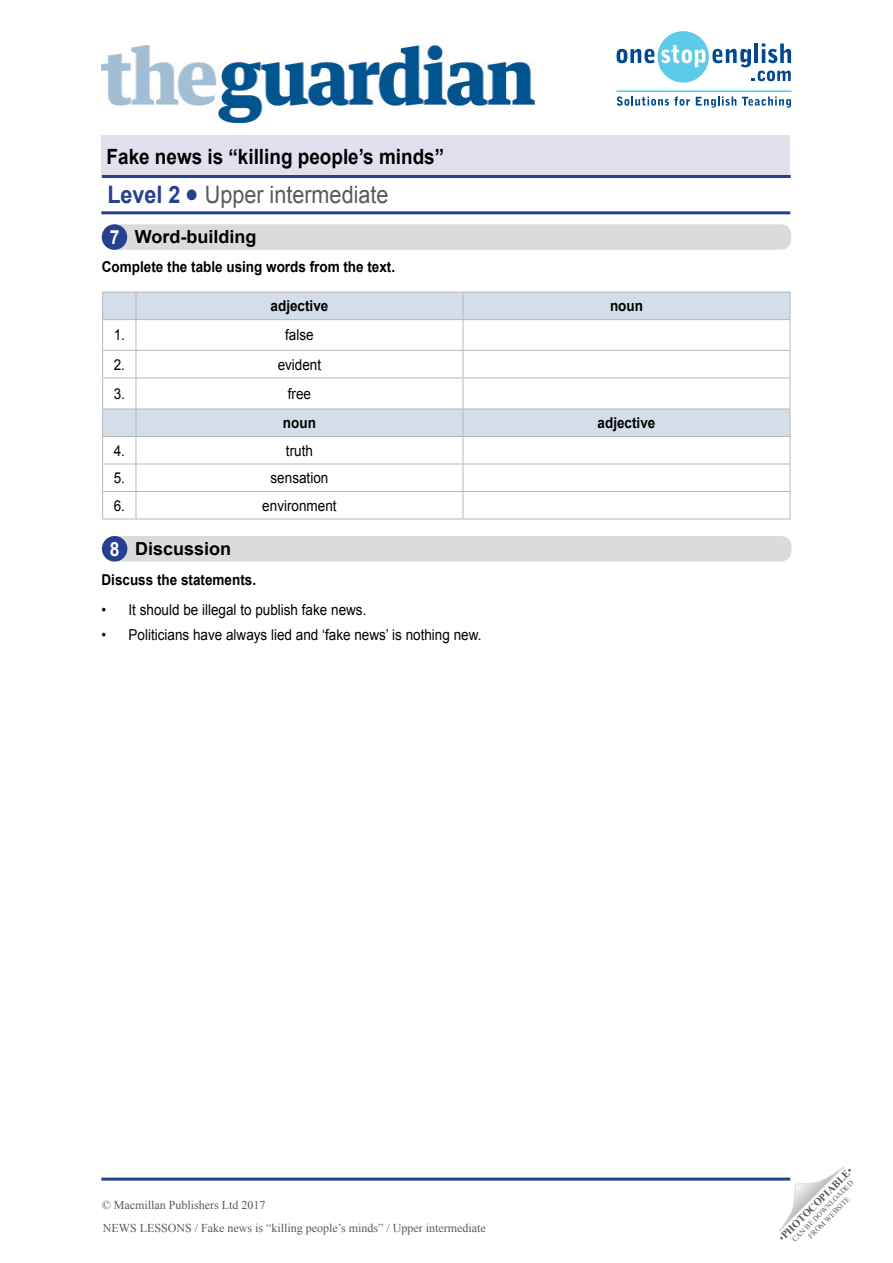
<style>
.page{position:relative;width:893px;height:1263px;background:#fff}
.page>*{position:absolute;margin:0;border:0;box-sizing:border-box;transform-origin:0 0}
.t1{font:24px "Arial";color:#58595b;scale:.9 1}
.t2{font:700 21px "Arial";color:#000;scale:.9 1}
.key_exercise_titles{font:700 19.5px "Arial";color:#fff;scale:.9 1}
.t3{font:700 18px "Arial";color:#000}
.key_exercise_titles-2{font:15px "Arial";color:#000;scale:.9 1}
.body_text{font:700 15px "Arial";color:#000;scale:.9 1}
.key_exercise_titles-3{font:700 15px "Arial";color:#000;scale:.9 1}
.t4{font:12px "Times New Roman";color:#58595b}
.t5{font:700 10.5px "Times New Roman";color:#58595b}
.t6{font:7.5px/9px "Times New Roman";color:#58595b;text-align:center}
.s1{font-weight:700;color:#25408f}
.s2{color:#25408f}
.s3{font-weight:400}
</style>
<div class="page">
<div style="left:101px;top:135px;width:689px;height:40px;background:#e1e0ed"></div>
<svg style="left:617px;top:31px;width:174px;height:52px"></svg>
<svg style="left:617px;top:97px;width:73px;height:9px"></svg>
<svg style="left:696px;top:97px;width:40px;height:11px"></svg>
<svg style="left:742px;top:97px;width:49px;height:11px"></svg>
<hr style="left:617px;top:91px;width:174px;height:1px;background:#5ccae8">
<svg style="left:779px;top:1167px;width:65px;height:64px"></svg>
<hr style="left:102px;top:175px;width:689px;height:3px;background:#25408f">
<hr style="left:101px;top:211px;width:689px;height:3px;background:#25408f">
<hr style="left:101px;top:1177px;width:689px;height:3px;background:#25408f">
<img style="left:102px;top:46px;width:434px;height:76px">
<div style="left:103px;top:224px;width:688px;height:26px;background:#dadbdc;border-radius:10px"></div>
<div style="left:102px;top:224px;width:25px;height:26px;background:#25408f;border-radius:50%"></div>
<svg style="left:103px;top:293px;width:687px;height:143px"></svg>
<hr style="left:102px;top:292px;width:34px;height:1px;background:#b6b8ba">
<svg style="left:102px;top:292px;width:1px;height:27px"></svg>
<hr style="left:136px;top:292px;width:327px;height:1px;background:#b6b8ba">
<svg style="left:136px;top:292px;width:1px;height:27px"></svg>
<hr style="left:463px;top:292px;width:327px;height:1px;background:#b6b8ba">
<svg style="left:463px;top:292px;width:1px;height:27px"></svg>
<svg style="left:790px;top:292px;width:1px;height:27px"></svg>
<hr style="left:102px;top:319px;width:34px;height:1px;background:#b6b8ba">
<hr style="left:102px;top:320px;width:1px;height:30px;background:#b6b8ba">
<hr style="left:136px;top:319px;width:327px;height:1px;background:#b6b8ba">
<hr style="left:136px;top:320px;width:1px;height:30px;background:#b6b8ba">
<hr style="left:463px;top:319px;width:327px;height:1px;background:#b6b8ba">
<hr style="left:463px;top:320px;width:1px;height:30px;background:#b6b8ba">
<hr style="left:790px;top:320px;width:1px;height:30px;background:#b6b8ba">
<hr style="left:102px;top:350px;width:34px;height:1px;background:#b6b8ba">
<svg style="left:102px;top:351px;width:1px;height:26px"></svg>
<hr style="left:136px;top:350px;width:327px;height:1px;background:#b6b8ba">
<svg style="left:136px;top:351px;width:1px;height:26px"></svg>
<hr style="left:463px;top:350px;width:327px;height:1px;background:#b6b8ba">
<svg style="left:463px;top:351px;width:1px;height:26px"></svg>
<svg style="left:790px;top:351px;width:1px;height:26px"></svg>
<hr style="left:102px;top:377px;width:34px;height:1px;background:#b6b8ba">
<hr style="left:102px;top:378px;width:1px;height:31px;background:#b6b8ba">
<hr style="left:136px;top:377px;width:327px;height:1px;background:#b6b8ba">
<hr style="left:136px;top:378px;width:1px;height:31px;background:#b6b8ba">
<hr style="left:463px;top:377px;width:327px;height:1px;background:#b6b8ba">
<hr style="left:463px;top:378px;width:1px;height:31px;background:#b6b8ba">
<hr style="left:790px;top:378px;width:1px;height:31px;background:#b6b8ba">
<hr style="left:102px;top:409px;width:34px;height:1px;background:#b6b8ba">
<hr style="left:136px;top:409px;width:327px;height:1px;background:#b6b8ba">
<hr style="left:463px;top:409px;width:327px;height:1px;background:#b6b8ba">
<hr style="left:102px;top:436px;width:34px;height:1px;background:#b6b8ba">
<hr style="left:136px;top:436px;width:327px;height:1px;background:#b6b8ba">
<hr style="left:463px;top:436px;width:327px;height:1px;background:#b6b8ba">
<hr style="left:102px;top:464px;width:34px;height:1px;background:#b6b8ba">
<hr style="left:136px;top:464px;width:327px;height:1px;background:#b6b8ba">
<hr style="left:463px;top:464px;width:327px;height:1px;background:#b6b8ba">
<hr style="left:102px;top:491px;width:34px;height:1px;background:#b6b8ba">
<svg style="left:102px;top:409px;width:1px;height:110px"></svg>
<hr style="left:136px;top:491px;width:327px;height:1px;background:#b6b8ba">
<svg style="left:136px;top:409px;width:1px;height:110px"></svg>
<hr style="left:463px;top:491px;width:327px;height:1px;background:#b6b8ba">
<svg style="left:463px;top:409px;width:1px;height:110px"></svg>
<svg style="left:790px;top:409px;width:1px;height:110px"></svg>
<hr style="left:102px;top:519px;width:34px;height:1px;background:#b6b8ba">
<hr style="left:136px;top:519px;width:327px;height:1px;background:#b6b8ba">
<hr style="left:463px;top:519px;width:327px;height:1px;background:#b6b8ba">
<div style="left:103px;top:536px;width:688px;height:25px;background:#dadbdc;border-radius:10px"></div>
<div style="left:102px;top:536px;width:25px;height:25px;background:#25408f;border-radius:50%"></div>
<h2 class="t2" style="left:107px;top:142px;width:377px">Fake news is “killing people’s minds”</h2>
<h1 class="t1" style="left:107px;top:178px;width:314px"><span class="s1">Level 2</span> <span class="s2">●</span> Upper intermediate</h1>
<p class="key_exercise_titles" style="left:110px;top:224px;width:12px">7</p>
<p class="t3" style="left:135px;top:225px;width:123px">Word-building</p>
<p class="body_text" style="left:102px;top:257px;width:327px">Complete the table using words from the text.</p>
<p class="key_exercise_titles-3" style="left:271px;top:296px;width:66px">adjective</p>
<p class="key_exercise_titles-3" style="left:610px;top:296px;width:38px">noun</p>
<p class="key_exercise_titles-2" style="left:114px;top:325px;width:14px">1.</p>
<p class="key_exercise_titles-2" style="left:285px;top:325px;width:33px">false</p>
<p class="key_exercise_titles-2" style="left:114px;top:354px;width:14px">2.</p>
<p class="key_exercise_titles-2" style="left:278px;top:354px;width:50px">evident</p>
<p class="key_exercise_titles-2" style="left:114px;top:384px;width:14px">3.</p>
<p class="key_exercise_titles-2" style="left:288px;top:384px;width:27px">free</p>
<p class="key_exercise_titles-3" style="left:283px;top:413px;width:38px">noun</p>
<p class="key_exercise_titles-3" style="left:598px;top:413px;width:66px">adjective</p>
<p class="key_exercise_titles-2" style="left:114px;top:441px;width:14px">4.</p>
<p class="key_exercise_titles-2" style="left:286px;top:441px;width:32px">truth</p>
<p class="key_exercise_titles-2" style="left:114px;top:468px;width:14px">5.</p>
<p class="key_exercise_titles-2" style="left:271px;top:468px;width:66px">sensation</p>
<p class="key_exercise_titles-2" style="left:114px;top:496px;width:14px">6.</p>
<p class="key_exercise_titles-2" style="left:262px;top:496px;width:84px">environment</p>
<p class="key_exercise_titles" style="left:110px;top:536px;width:12px">8</p>
<p class="t3" style="left:135px;top:537px;width:98px">Discussion</p>
<p class="body_text" style="left:102px;top:570px;width:173px">Discuss the statements.</p>
<p class="key_exercise_titles-2" style="left:102px;top:600px;width:296px">• It should be illegal to publish fake news.</p>
<p class="key_exercise_titles-2" style="left:102px;top:625px;width:424px">• Politicians have always lied and ‘fake news’ is nothing new.</p>
<p class="t4" style="left:102px;top:1197px;width:165px">© Macmillan Publishers Ltd 2017</p>
<p class="t4" style="left:103px;top:1220px;width:384px">NEWS LESSONS / Fake news is “killing people’s minds” / Upper intermediate</p>
<p class="t5" style="left:775px;top:1234px;width:101px;rotate:-45deg"><span class="s3">•</span>PHOTOCOPIABLE<span class="s3">•</span></p>
<p class="t6" style="left:790px;top:1237px;width:85px;rotate:-45deg">CAN BE DOWNLOADED<br>FROM WEBSITE</p>
</div>
